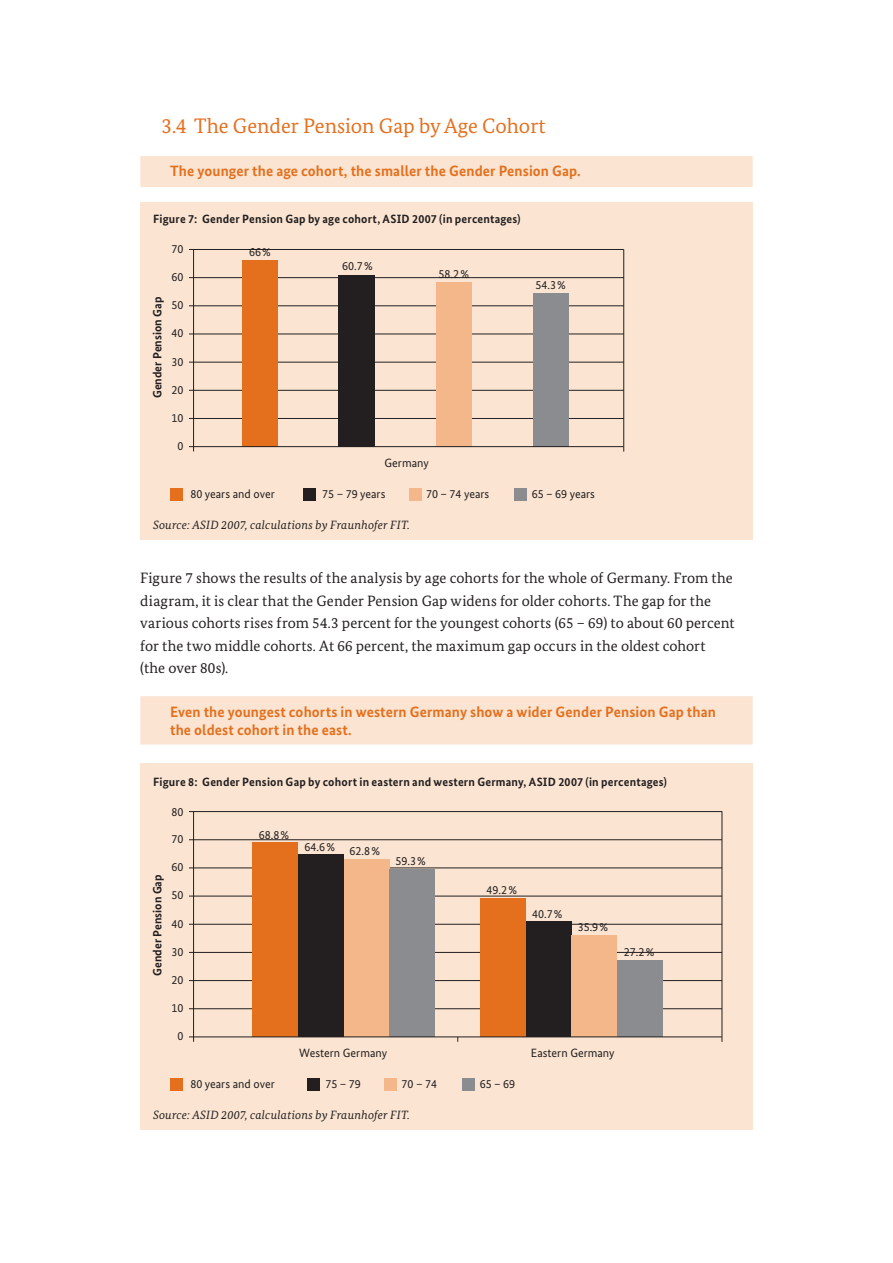
<style>
.page{position:relative;width:893px;height:1263px;background:#fff}
.page>*{position:absolute;margin:0;border:0;box-sizing:border-box;transform-origin:0 0}
.t1{font:21px "Bundes Serif";color:#e4701e}
.t2{font:15px/22.5px "Bundes Serif";letter-spacing:.005em;color:#231f20}
.t3{font:700 15px/18px "Bundes Sans";letter-spacing:.01em;color:#e4701e}
.t4{font:12px "Bundes Sans";color:#231f20}
.t5{font:700 12px "Bundes Sans";letter-spacing:.015em;color:#231f20}
.t6{font:italic 12px "Bundes Serif";letter-spacing:.015em;color:#231f20}
</style>
<div class="page">
<div style="left:140px;top:156px;width:613px;height:31px;background:#fbe5d2"></div>
<div style="left:140px;top:202px;width:613px;height:338px;background:#fbe5d2"></div>
<hr style="left:193px;top:250px;width:1px;height:201px;background:#231f20">
<hr style="left:189px;top:418px;width:435px;height:1px;background:#231f20">
<hr style="left:189px;top:390px;width:435px;height:1px;background:#231f20">
<hr style="left:189px;top:362px;width:435px;height:1px;background:#231f20">
<hr style="left:189px;top:334px;width:435px;height:1px;background:#231f20">
<hr style="left:189px;top:306px;width:435px;height:1px;background:#231f20">
<hr style="left:189px;top:249px;width:435px;height:1px;background:#231f20">
<hr style="left:189px;top:277px;width:435px;height:1px;background:#231f20">
<hr style="left:623px;top:249px;width:1px;height:203px;background:#231f20">
<div style="left:242px;top:260px;width:36px;height:187px;background:#e4701e"></div>
<div style="left:339px;top:275px;width:36px;height:172px;background:#231f20"></div>
<div style="left:436px;top:282px;width:36px;height:165px;background:#f3b78a"></div>
<div style="left:533px;top:293px;width:35px;height:154px;background:#8a8c8f"></div>
<hr style="left:189px;top:446px;width:435px;height:1px;background:#231f20">
<div style="left:170px;top:488px;width:13px;height:12px;background:#e4701e"></div>
<div style="left:304px;top:488px;width:12px;height:12px;background:#231f20"></div>
<div style="left:409px;top:488px;width:12px;height:12px;background:#f3b78a"></div>
<div style="left:515px;top:488px;width:12px;height:12px;background:#8a8c8f"></div>
<div style="left:140px;top:696px;width:613px;height:48px;background:#fbe5d2"></div>
<div style="left:140px;top:763px;width:613px;height:367px;background:#fbe5d2"></div>
<hr style="left:193px;top:811px;width:1px;height:231px;background:#231f20">
<hr style="left:189px;top:1008px;width:533px;height:1px;background:#231f20">
<hr style="left:189px;top:980px;width:533px;height:1px;background:#231f20">
<hr style="left:189px;top:952px;width:533px;height:1px;background:#231f20">
<hr style="left:189px;top:924px;width:533px;height:1px;background:#231f20">
<hr style="left:189px;top:896px;width:533px;height:1px;background:#231f20">
<hr style="left:189px;top:839px;width:533px;height:1px;background:#231f20">
<hr style="left:189px;top:868px;width:533px;height:1px;background:#231f20">
<hr style="left:189px;top:811px;width:533px;height:1px;background:#231f20">
<hr style="left:722px;top:811px;width:1px;height:231px;background:#231f20">
<div style="left:170px;top:1078px;width:13px;height:13px;background:#e4701e"></div>
<div style="left:307px;top:1078px;width:12px;height:13px;background:#231f20"></div>
<div style="left:385px;top:1078px;width:12px;height:13px;background:#f3b78a"></div>
<div style="left:463px;top:1078px;width:12px;height:13px;background:#8a8c8f"></div>
<div style="left:253px;top:843px;width:45px;height:194px;background:#e4701e"></div>
<div style="left:298px;top:855px;width:46px;height:182px;background:#231f20"></div>
<div style="left:344px;top:859px;width:45px;height:178px;background:#f3b78a"></div>
<div style="left:389px;top:870px;width:46px;height:167px;background:#8a8c8f"></div>
<div style="left:480px;top:899px;width:46px;height:138px;background:#e4701e"></div>
<div style="left:526px;top:922px;width:45px;height:115px;background:#231f20"></div>
<div style="left:571px;top:935px;width:46px;height:102px;background:#f3b78a"></div>
<div style="left:617px;top:960px;width:46px;height:77px;background:#8a8c8f"></div>
<hr style="left:189px;top:1037px;width:533px;height:1px;background:#231f20">
<h2 class="t1" style="left:162px;top:113px;width:385px">3.4 The Gender Pension Gap by Age Cohort</h2>
<p class="t3" style="left:170px;top:162px;width:412px">The younger the age cohort, the smaller the Gender Pension Gap.</p>
<p class="t5" style="left:153px;top:212px;width:369px">Figure 7: Gender Pension Gap by age cohort, ASID 2007 (in percentages)</p>
<p class="t4" style="left:171px;top:241px;width:13px">70</p>
<p class="t4" style="left:171px;top:269px;width:13px">60</p>
<p class="t5" style="left:150px;top:398px;width:103px;rotate:-90deg">Gender Pension Gap</p>
<p class="t4" style="left:171px;top:298px;width:13px">50</p>
<p class="t4" style="left:171px;top:326px;width:13px">40</p>
<p class="t4" style="left:171px;top:354px;width:13px">30</p>
<p class="t4" style="left:171px;top:382px;width:13px">20</p>
<p class="t4" style="left:171px;top:410px;width:13px">10</p>
<p class="t4" style="left:177px;top:439px;width:7px">0</p>
<p class="t4" style="left:249px;top:244px;width:23px">66%</p>
<p class="t4" style="left:342px;top:259px;width:32px">60.7%</p>
<p class="t4" style="left:439px;top:266px;width:32px">58.2%</p>
<p class="t4" style="left:535px;top:278px;width:32px">54.3%</p>
<p class="t4" style="left:385px;top:455px;width:46px">Germany</p>
<p class="t4" style="left:190px;top:487px;width:86px">80 years and over</p>
<p class="t4" style="left:322px;top:487px;width:65px">75 – 79 years</p>
<p class="t4" style="left:426px;top:487px;width:65px">70 – 74 years</p>
<p class="t4" style="left:532px;top:487px;width:65px">65 – 69 years</p>
<p class="t6" style="left:153px;top:518px;width:258px">Source: ASID 2007, calculations by Fraunhofer FIT.</p>
<p class="t2" style="left:140px;top:567px;width:596px">Figure 7 shows the results of the analysis by age cohorts for the whole of Germany. From the diagram, it is clear that the Gender Pension Gap widens for older cohorts. The gap for the various cohorts rises from 54.3 percent for the youngest cohorts (65 – 69) to about 60 percent for the two middle cohorts. At 66 percent, the maximum gap occurs in the oldest cohort<br>(the over 80s).</p>
<p class="t3" style="left:170px;top:702px;width:547px">Even the youngest cohorts in western Germany show a wider Gender Pension Gap than the oldest cohort in the east.</p>
<p class="t5" style="left:153px;top:774px;width:515px">Figure 8: Gender Pension Gap by cohort in eastern and western Germany, ASID 2007 (in percentages)</p>
<p class="t4" style="left:171px;top:804px;width:13px">80</p>
<p class="t4" style="left:171px;top:831px;width:13px">70</p>
<p class="t4" style="left:171px;top:860px;width:13px">60</p>
<p class="t5" style="left:150px;top:976px;width:103px;rotate:-90deg">Gender Pension Gap</p>
<p class="t4" style="left:171px;top:888px;width:13px">50</p>
<p class="t4" style="left:171px;top:916px;width:13px">40</p>
<p class="t4" style="left:171px;top:944px;width:13px">30</p>
<p class="t4" style="left:171px;top:972px;width:13px">20</p>
<p class="t4" style="left:171px;top:1001px;width:13px">10</p>
<p class="t4" style="left:177px;top:1029px;width:7px">0</p>
<p class="t4" style="left:259px;top:828px;width:32px">68.8%</p>
<p class="t4" style="left:305px;top:841px;width:77px">64.6% 62.8%</p>
<p class="t4" style="left:395px;top:853px;width:32px">59.3%</p>
<p class="t4" style="left:487px;top:883px;width:32px">49.2%</p>
<p class="t4" style="left:532px;top:906px;width:32px">40.7%</p>
<p class="t4" style="left:578px;top:919px;width:32px">35.9%</p>
<p class="t4" style="left:299px;top:1045px;width:89px">Western Germany</p>
<p class="t4" style="left:531px;top:1045px;width:85px">Eastern Germany</p>
<p class="t4" style="left:190px;top:1077px;width:86px">80 years and over</p>
<p class="t4" style="left:325px;top:1077px;width:37px">75 – 79</p>
<p class="t4" style="left:402px;top:1077px;width:37px">70 – 74</p>
<p class="t4" style="left:480px;top:1077px;width:37px">65 – 69</p>
<p class="t6" style="left:153px;top:1107px;width:258px">Source: ASID 2007, calculations by Fraunhofer FIT.</p>
<p class="t4" style="left:624px;top:944px;width:32px">27.2%</p>
</div>
